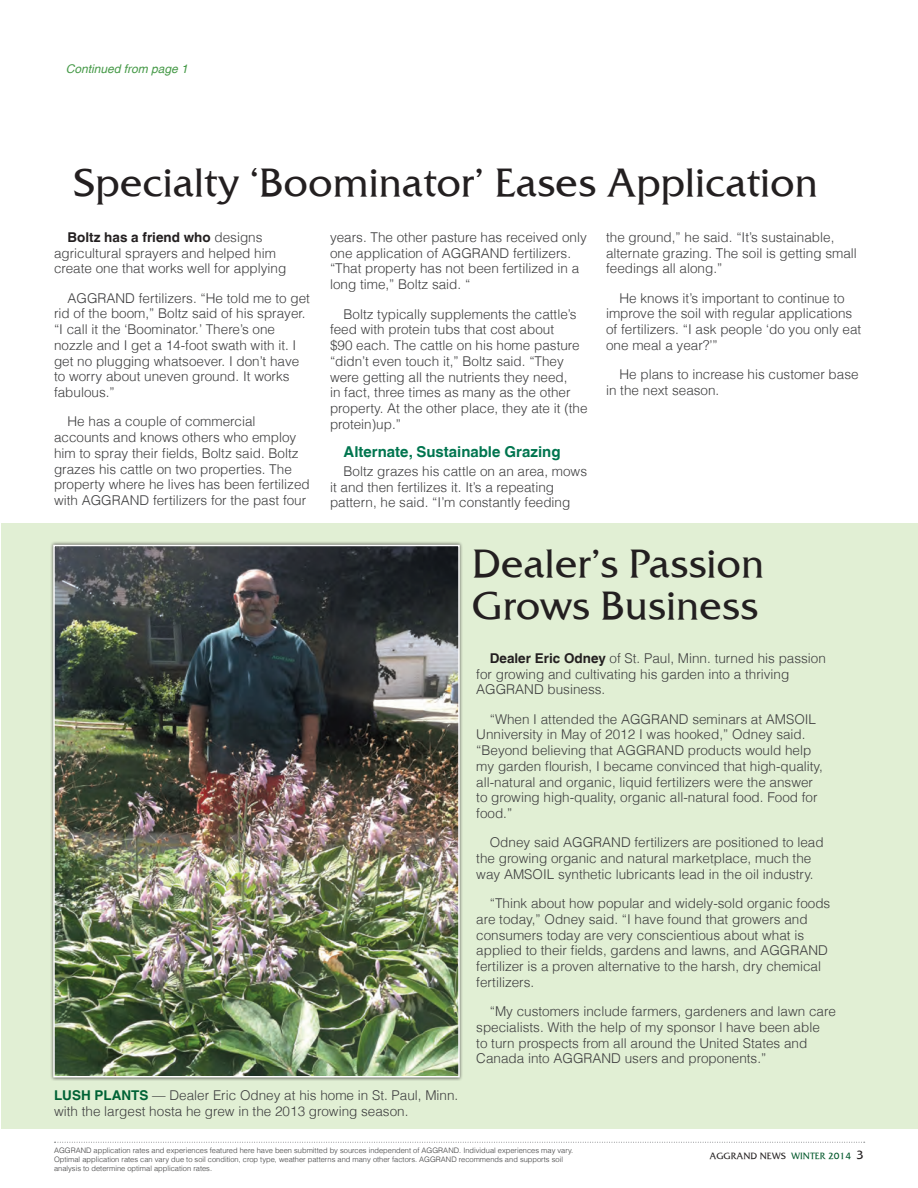
<style>
.page{position:relative;width:918px;height:1188px;background:#fff}
.page>*{position:absolute;margin:0;border:0;box-sizing:border-box;transform-origin:0 0}
.t1{font:39px/42px "Friz Quadrata TT";color:#231f20}
.t2{font:700 15px "Helvetica LT";color:#00754f}
.t3{font:300 13.5px/15.8px "Helvetica LT";color:#3e3e3f}
.t4{font:italic 12px "Helvetica LT";color:#469a48}
.t5{font:9px "Friz Quadrata TT";color:#231f20}
.t6{font:300 7.5px/9px "Helvetica LT";color:#3e3e3f}
.s1{font-weight:700;color:#231f20}
.s2{font-weight:700;color:#006235}
.s3{color:#00572a}
.s4{font-size:12px}
</style>
<div class="page">
<div style="left:1px;top:523px;width:917px;height:606px;background:#e1efd4"></div>
<svg style="left:54px;top:1142px;width:811px;height:1px"></svg>
<div style="left:50px;top:541px;width:413px;height:540px;background:#231f20;opacity:.75"></div>
<img style="left:56px;top:548px;width:401px;height:527px">
<div style="left:53px;top:545px;width:407px;height:533px;border:2px solid #fff"></div>
<p class="t4" style="left:66px;top:62px;width:123px">Continued from page 1</p>
<h1 class="t1" style="left:73px;top:161px;width:747px">Specialty ‘Boominator’ Eases Application</h1>
<p class="t3" style="left:54px;top:229px;width:234px;text-indent:14px"><span class="s1">Boltz has a friend who</span> designs agricultural sprayers and helped him create one that works well for applying</p>
<p class="t3" style="left:54px;top:290px;width:258px;text-indent:14px">AGGRAND fertilizers. “He told me to get rid of the boom,” Boltz said of his sprayer. “I call it the ‘Boominator.’ There’s one nozzle and I get a 14-foot swath with it. I get no plugging whatsoever. I don’t have to worry about uneven ground. It works fabulous.”</p>
<p class="t3" style="left:54px;top:414px;width:257px;text-indent:14px">He has a couple of commercial accounts and knows others who employ him to spray their fields, Boltz said. Boltz grazes his cattle on two properties. The property where he lives has been fertilized with AGGRAND fertilizers for the past four</p>
<p class="t3" style="left:330px;top:229px;width:258px">years. The other pasture has received only one application of AGGRAND fertilizers. “That property has not been fertilized in a long time,” Boltz said. “</p>
<p class="t3" style="left:330px;top:306px;width:259px;text-indent:14px">Boltz typically supplements the cattle’s feed with protein tubs that cost about<br>$90 each. The cattle on his home pasture “didn’t even touch it,” Boltz said. “They were getting all the nutrients they need,<br>in fact, three times as many as the other property. At the other place, they ate it (the protein)up.”</p>
<p class="t2" style="left:344px;top:443px;width:218px">Alternate, Sustainable Grazing</p>
<p class="t3" style="left:330px;top:463px;width:259px;text-indent:14px">Boltz grazes his cattle on an area, mows it and then fertilizes it. It’s a repeating pattern, he said. “I’m constantly feeding</p>
<p class="t3" style="left:606px;top:229px;width:252px">the ground,” he said. “It’s sustainable, alternate grazing. The soil is getting small feedings all along.”</p>
<p class="t3" style="left:606px;top:290px;width:257px;text-indent:14px">He knows it’s important to continue to improve the soil with regular applications of fertilizers. “I ask people ‘do you only eat one meal a year?’”</p>
<p class="t3" style="left:606px;top:366px;width:254px;text-indent:14px">He plans to increase his customer base in the next season.</p>
<h1 class="t1" style="left:472px;top:542px;width:294px">Dealer’s Passion<br>Grows Business</h1>
<p class="t3" style="left:476px;top:650px;width:351px;text-indent:14px"><span class="s1">Dealer Eric Odney</span> of St. Paul, Minn. turned his passion for growing and cultivating his garden into a thriving<br>AGGRAND business.</p>
<p class="t3" style="left:476px;top:711px;width:348px;text-indent:14px">“When I attended the AGGRAND seminars at AMSOIL Unniversity in May of 2012 I was hooked,” Odney said. “Beyond believing that AGGRAND products would help my garden flourish, I became convinced that high-quality, all-natural and organic, liquid fertilizers were the answer to growing high-quality, organic all-natural food. Food for food.”</p>
<p class="t3" style="left:476px;top:835px;width:349px;text-indent:14px">Odney said AGGRAND fertilizers are positioned to lead the growing organic and natural marketplace, much the way AMSOIL synthetic lubricants lead in the oil industry.</p>
<p class="t3" style="left:476px;top:895px;width:356px;text-indent:14px">“Think about how popular and widely-sold organic foods are today,” Odney said. “I have found that growers and consumers today are very conscientious about what is applied to their fields, gardens and lawns, and AGGRAND fertilizer is a proven alternative to the harsh, dry chemical fertilizers.</p>
<p class="t3" style="left:476px;top:1003px;width:361px;text-indent:14px">“My customers include farmers, gardeners and lawn care specialists. With the help of my sponsor l have been able<br>to turn prospects from all around the United States and Canada into AGGRAND users and proponents.”</p>
<p class="t3" style="left:54px;top:1087px;width:406px"><span class="s2">LUSH PLANTS</span> — Dealer Eric Odney at his home in St. Paul, Minn. with the largest hosta he grew in the 2013 growing season.</p>
<p class="t6" style="left:54px;top:1145px;width:521px">AGGRAND application rates and experiences featured here have been submitted by sources independent of AGGRAND. Individual experiences may vary.<br>Optimal application rates can vary due to soil condition, crop type, weather patterns and many other factors. AGGRAND recommends and supports soil analysis to determine optimal application rates.</p>
<p class="t5" style="left:710px;top:1150px;width:156px">AGGRAND NEWS <span class="s3">winter 2014</span> <span class="s4">3</span></p>
</div>
